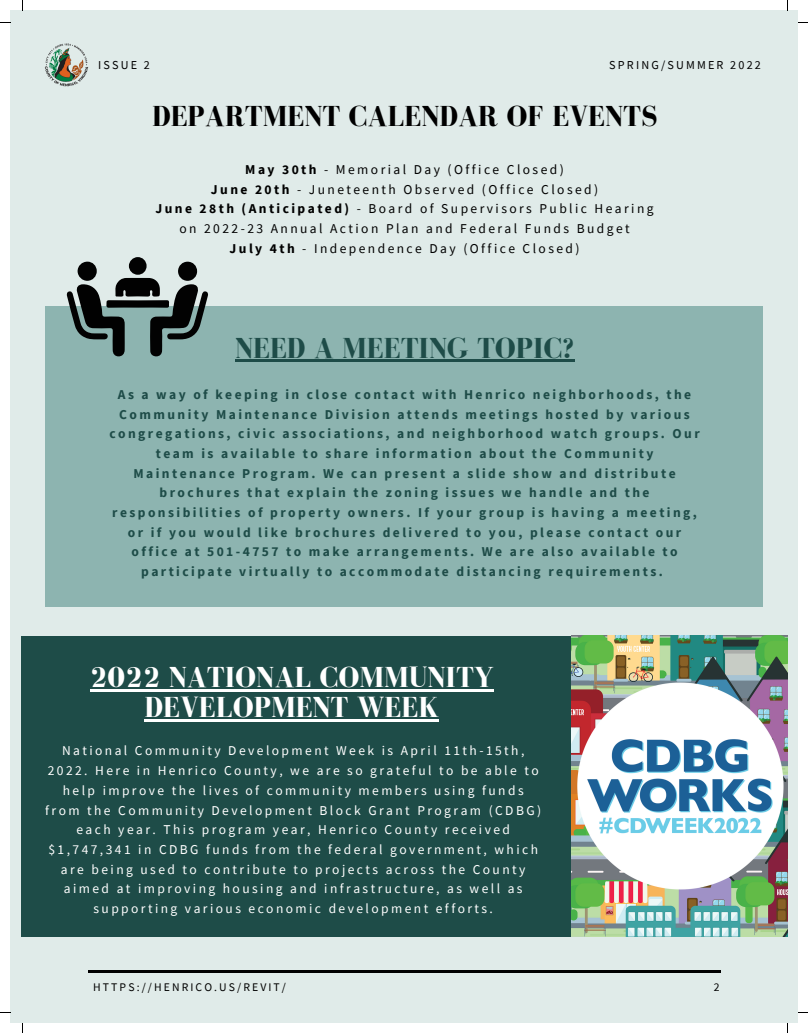
<style>
.page{position:relative;width:808px;height:1033px;background:#fff}
.page>*{position:absolute;margin:0;border:0;box-sizing:border-box;transform-origin:0 0}
.t1{font:700 29.75px/30px "Bodoni FLF";color:#fff;text-align:center}
.t2{font:700 29.75px "Bodoni FLF";color:#000}
.t3{font:700 29.75px "Bodoni FLF";color:#1e4c48}
.t4{font:700 13.5px/19.8px "Source Sans Pro";letter-spacing:.18em;color:#1e4c48;text-align:center}
.t5{font:13.5px/19.8px "Source Sans Pro";letter-spacing:.18em;color:#fff;text-align:center}
.t6{font:13.5px/19.8px "Source Sans Pro";letter-spacing:.18em;color:#000;text-align:center}
.t7{font:12.12px "Source Sans Pro";letter-spacing:.18em;color:#000}
.t8{font:11.62px "Source Sans Pro";letter-spacing:.18em;color:#000}
.s1{font-weight:700}
</style>
<div class="page">
<div style="left:10px;top:10px;width:788px;height:1013px;background:#e0ebe9"></div>
<img style="left:44px;top:43px;width:45px;height:44px">
<hr style="left:88px;top:970px;width:632px;height:2px;background:#000">
<div style="left:46px;top:306px;width:717px;height:300px;background:#8db4b0"></div>
<div style="left:22px;top:636px;width:549px;height:300px;background:#1e4c48"></div>
<img style="left:571px;top:636px;width:216px;height:300px">
<svg style="left:66px;top:278px;width:142px;height:78px"></svg>
<div style="left:178px;top:262px;width:19px;height:19px;background:#020202;border-radius:50%"></div>
<div style="left:77px;top:262px;width:20px;height:19px;background:#020202;border-radius:50%"></div>
<div style="left:129px;top:257px;width:18px;height:18px;background:#020202;border-radius:50%"></div>
<hr style="left:235px;top:359px;width:339px;height:3px;background:#1e4c48">
<hr style="left:90px;top:689px;width:404px;height:3px;background:#fff">
<hr style="left:145px;top:719px;width:294px;height:3px;background:#fff">
<p class="t7" style="left:98px;top:57px;width:53px">ISSUE 2</p>
<p class="t7" style="left:609px;top:57px;width:153px">SPRING/SUMMER 2022</p>
<p class="t2" style="left:152px;top:100px;width:507px">DEPARTMENT CALENDAR OF EVENTS</p>
<p class="t6" style="left:245px;top:159px;width:320px"><span class="s1">May 30th</span> - Memorial Day (Office Closed)</p>
<p class="t6" style="left:211px;top:179px;width:389px"><span class="s1">June 20th</span> - Juneteenth Observed (Office Closed)</p>
<p class="t6" style="left:155px;top:199px;width:499px"><span class="s1">June 28th (Anticipated)</span> - Board of Supervisors Public Hearing on 2022-23 Annual Action Plan and Federal Funds Budget</p>
<p class="t6" style="left:229px;top:238px;width:351px"><span class="s1">July 4th</span> - Independence Day (Office Closed)</p>
<p class="t3" style="left:235px;top:332px;width:340px">NEED A MEETING TOPIC?</p>
<p class="t4" style="left:109px;top:384px;width:591px">As a way of keeping in close contact with Henrico neighborhoods, the Community Maintenance Division attends meetings hosted by various congregations, civic associations, and neighborhood watch groups. Our team is available to share information about the Community Maintenance Program. We can present a slide show and distribute brochures that explain the zoning issues we handle and the responsibilities of property owners. If your group is having a meeting, or if you would like brochures delivered to you, please contact our office at 501-4757 to make arrangements. We are also available to participate virtually to accommodate distancing requirements.</p>
<p class="t1" style="left:90px;top:662px;width:405px">2022 NATIONAL COMMUNITY<br>DEVELOPMENT WEEK</p>
<p class="t5" style="left:45px;top:740px;width:497px">National Community Development Week is April 11th-15th, 2022. Here in Henrico County, we are so grateful to be able to help improve the lives of community members using funds from the Community Development Block Grant Program (CDBG) each year. This program year, Henrico County received $1,747,341 in CDBG funds from the federal government, which are being used to contribute to projects across the County aimed at improving housing and infrastructure, as well as supporting various economic development efforts.</p>
<p class="t8" style="left:93px;top:979px;width:194px">HTTPS://HENRICO.US/REVIT/</p>
<p class="t8" style="left:714px;top:979px;width:7px">2</p>
</div>
